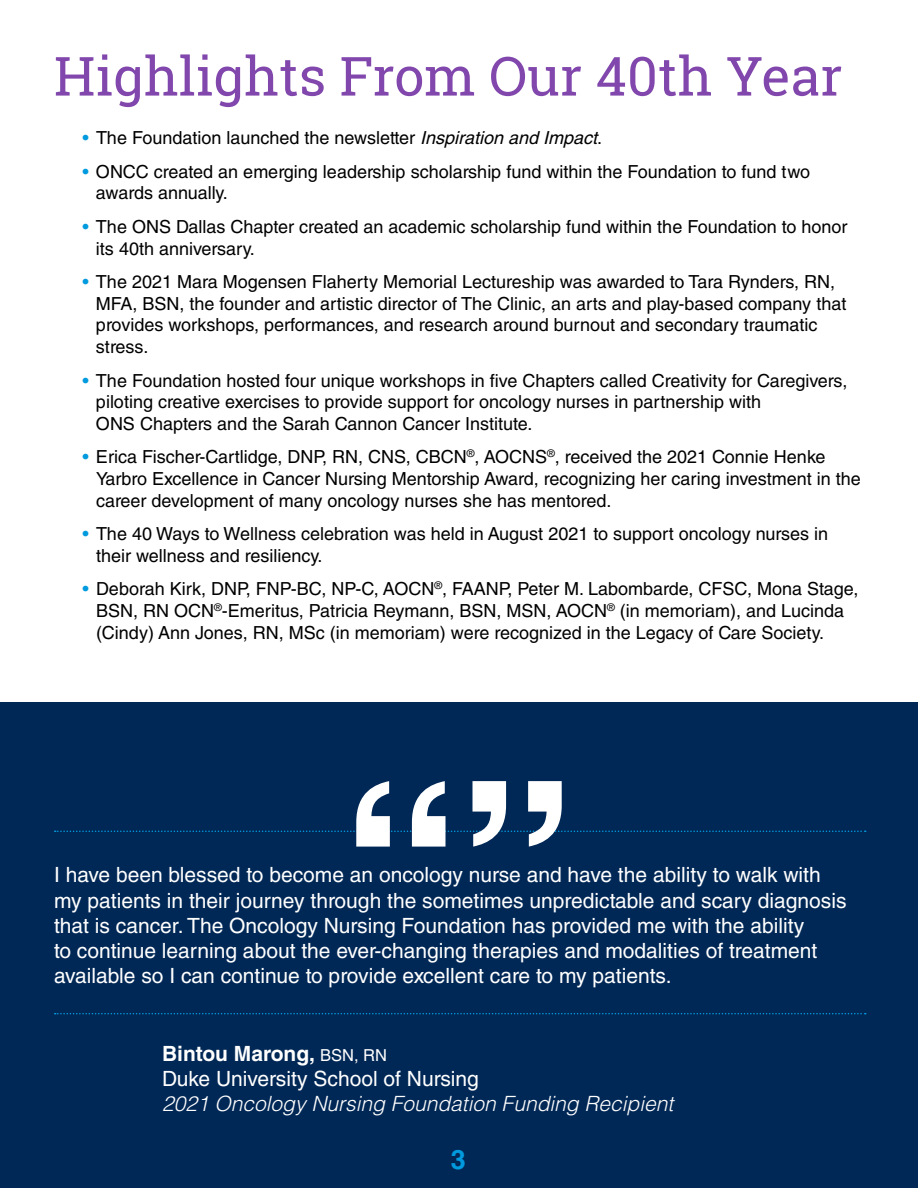
<style>
.page{position:relative;width:918px;height:1188px;background:#fff}
.page>*{position:absolute;margin:0;border:0;box-sizing:border-box;transform-origin:0 0}
.t1{font:54px "Roboto Slab";color:#8147ad}
.t2{font:700 27px "Helvetica LT Std";color:#009ade}
.t3{font:21px/25.2px "Helvetica LT Std";color:#fff}
.t4{font:italic 300 21px "Helvetica LT Std";color:#fff}
.t5{font:18px/21.6px "Helvetica LT Std";color:#000}
.s1{color:#009ade}
.s2{font-style:italic}
.s3{font-weight:700}
.s4{font-size:16.5px}
</style>
<div class="page">
<div style="left:0;top:702px;width:918px;height:486px;background:#002856"></div>
<svg style="left:55px;top:1013px;width:811px;height:1px"></svg>
<svg style="left:55px;top:781px;width:811px;height:66px"></svg>
<h1 class="t1" style="left:54px;top:39px;width:790px">Highlights From Our 40th Year</h1>
<p class="t5" style="left:82px;top:127px;width:521px"><span class="s1">•</span> The Foundation launched the newsletter <span class="s2">Inspiration and Impact</span>.</p>
<p class="t5" style="left:96px;top:161px;width:716px;text-indent:-14px"><span class="s1">•</span> ONCC created an emerging leadership scholarship fund within the Foundation to fund two awards annually.</p>
<p class="t5" style="left:96px;top:216px;width:753px;text-indent:-14px"><span class="s1">•</span> The ONS Dallas Chapter created an academic scholarship fund within the Foundation to honor its 40th anniversary.</p>
<p class="t5" style="left:96px;top:271px;width:752px;text-indent:-14px"><span class="s1">•</span> The 2021 Mara Mogensen Flaherty Memorial Lectureship was awarded to Tara Rynders, RN, MFA, BSN, the founder and artistic director of The Clinic, an arts and play-based company that provides workshops, performances, and research around burnout and secondary traumatic stress.</p>
<p class="t5" style="left:96px;top:369px;width:753px;text-indent:-14px"><span class="s1">•</span> The Foundation hosted four unique workshops in five Chapters called Creativity for Caregivers, piloting creative exercises to provide support for oncology nurses in partnership with<br>ONS Chapters and the Sarah Cannon Cancer Institute.</p>
<p class="t5" style="left:96px;top:446px;width:766px;text-indent:-14px"><span class="s1">•</span> Erica Fischer-Cartlidge, DNP, RN, CNS, CBCN<sup>®</sup>, AOCNS<sup>®</sup>, received the 2021 Connie Henke<br>Yarbro Excellence in Cancer Nursing Mentorship Award, recognizing her caring investment in the career development of many oncology nurses she has mentored.</p>
<p class="t5" style="left:96px;top:523px;width:734px;text-indent:-14px"><span class="s1">•</span> The 40 Ways to Wellness celebration was held in August 2021 to support oncology nurses in their wellness and resiliency.</p>
<p class="t5" style="left:96px;top:578px;width:764px;text-indent:-14px"><span class="s1">•</span> Deborah Kirk, DNP, FNP-BC, NP-C, AOCN<sup>®</sup>, FAANP, Peter M. Labombarde, CFSC, Mona Stage,<br>BSN, RN OCN<sup>®</sup>-Emeritus, Patricia Reymann, BSN, MSN, AOCN<sup>®</sup> (in memoriam), and Lucinda (Cindy) Ann Jones, RN, MSc (in memoriam) were recognized in the Legacy of Care Society.</p>
<p class="t3" style="left:54px;top:862px;width:794px">I have been blessed to become an oncology nurse and have the ability to walk with my patients in their journey through the sometimes unpredictable and scary diagnosis that is cancer. The Oncology Nursing Foundation has provided me with the ability<br>to continue learning about the ever-changing therapies and modalities of treatment available so I can continue to provide excellent care to my patients.</p>
<p class="t3" style="left:162px;top:1041px;width:318px"><span class="s3">Bintou Marong,</span> <span class="s4">BSN, RN<br></span>Duke University School of Nursing</p>
<p class="t4" style="left:162px;top:1090px;width:513px">2021 Oncology Nursing Foundation Funding Recipient</p>
<h2 class="t2" style="left:451px;top:1143px;width:17px">3</h2>
</div>
